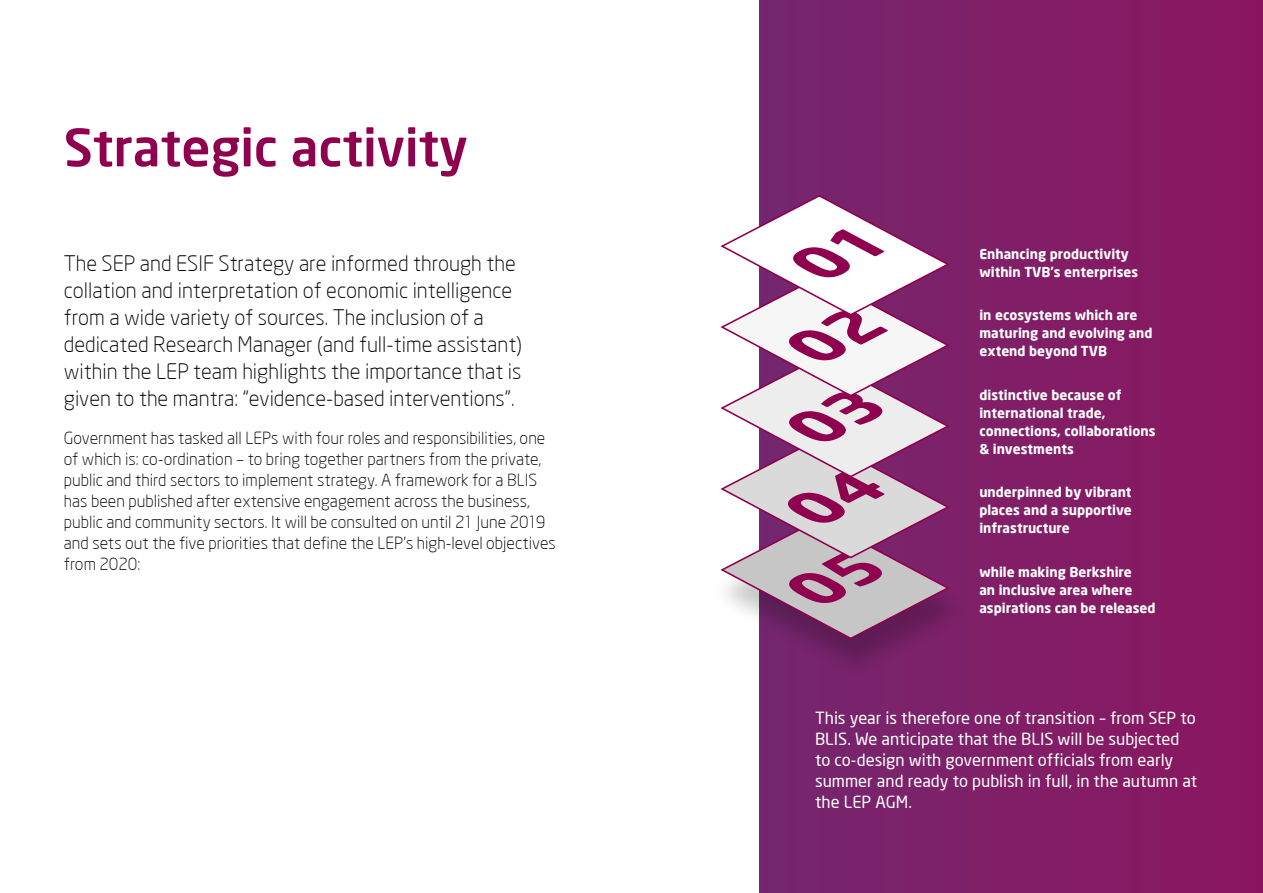
<style>
.page{position:relative;width:1263px;height:893px;background:#fff}
.page>*{position:absolute;margin:0;border:0;box-sizing:border-box;transform-origin:0 0}
.t1{font:500 51px "Neo Sans";color:#8f004e}
.t2{font:300 21px/27px "Neo Sans";color:#000}
.t3{font:300 16.5px/21px "Neo Sans";color:#000}
.t4{font:16.5px/21px "Neo Sans";color:#fff}
.t5{font:700 13.5px/18px "Neo Sans";color:#fff}
</style>
<div class="page">
<div style="left:759px;top:0;width:504px;height:893px;background:#821d66"></div>
<img style="left:759px;top:604px;width:194px;height:81px">
<svg style="left:720px;top:194px;width:231px;height:446px"></svg>
<h1 class="t1" style="left:64px;top:115px;width:405px">Strategic activity</h1>
<p class="t2" style="left:64px;top:249px;width:460px">The SEP and ESIF Strategy are informed through the collation and interpretation of economic intelligence from a wide variety of sources. The inclusion of a dedicated Research Manager (and full-time assistant) within the LEP team highlights the importance that is given to the mantra: “evidence-based interventions”.</p>
<p class="t3" style="left:64px;top:427px;width:494px">Government has tasked all LEPs with four roles and responsibilities, one of which is: co-ordination – to bring together partners from the private, public and third sectors to implement strategy. A framework for a BLIS has been published after extensive engagement across the business, public and community sectors. It will be consulted on until 21 June 2019 and sets out the five priorities that define the LEP’s high-level objectives from 2020:</p>
<p class="t5" style="left:979px;top:244px;width:160px">Enhancing productivity within TVB’s enterprises</p>
<p class="t5" style="left:979px;top:306px;width:175px">in ecosystems which are maturing and evolving and extend beyond TVB</p>
<p class="t5" style="left:979px;top:385px;width:178px">distinctive because of international trade, connections, collaborations &amp; investments</p>
<p class="t5" style="left:979px;top:483px;width:154px;text-align:justify">underpinned by vibrant places and a supportive infrastructure</p>
<p class="t5" style="left:979px;top:562px;width:178px">while making Berkshire<br>an inclusive area where aspirations can be released</p>
<p class="t4" style="left:815px;top:707px;width:384px">This year is therefore one of transition – from SEP to BLIS. We anticipate that the BLIS will be subjected to co-design with government officials from early summer and ready to publish in full, in the autumn at the LEP AGM.</p>
</div>
